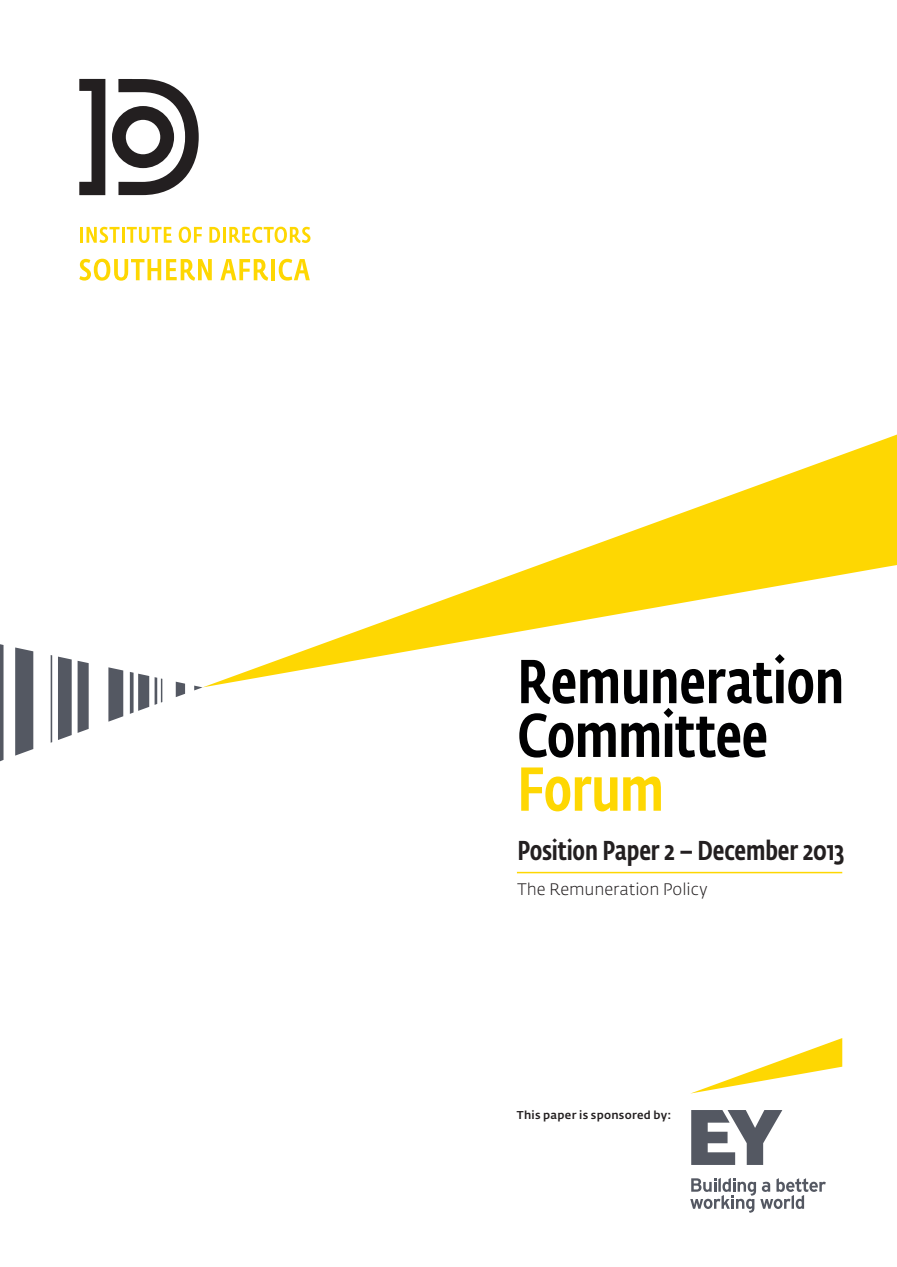
<style>
.page{position:relative;width:897px;height:1267px;background:#fff}
.page>*{position:absolute;margin:0;border:0;box-sizing:border-box;transform-origin:0 0}
.t1{font:500 61.2px/53.7px "Fedra Sans Cond Std";letter-spacing:-.005em;color:#000001}
.t2{font:500 61.2px "Fedra Sans Cond Std";letter-spacing:-.01em;color:#fed702}
.t3{font:500 27px "Fedra Sans Cond Std";letter-spacing:-.005em;color:#231f20}
.t4{font:300 16.5px "Fedra Sans Std";letter-spacing:.005em;color:#231f20}
.t5{font:500 11.25px "Fedra Sans Std";letter-spacing:.02em;color:#231f20}
</style>
<div class="page">
<hr style="left:80px;top:227px;width:3px;height:16px;background:#fed702">
<svg style="left:86px;top:227px;width:34px;height:16px"></svg>
<hr style="left:122px;top:227px;width:3px;height:16px;background:#fed702">
<svg style="left:127px;top:227px;width:45px;height:16px"></svg>
<svg style="left:179px;top:227px;width:23px;height:16px"></svg>
<svg style="left:209px;top:227px;width:11px;height:16px"></svg>
<hr style="left:223px;top:227px;width:3px;height:16px;background:#fed702">
<svg style="left:229px;top:227px;width:81px;height:16px"></svg>
<svg style="left:79px;top:259px;width:133px;height:22px"></svg>
<svg style="left:220px;top:259px;width:48px;height:21px"></svg>
<hr style="left:271px;top:259px;width:4px;height:21px;background:#fed702">
<svg style="left:279px;top:259px;width:31px;height:21px"></svg>
<svg style="left:79px;top:79px;width:26px;height:116px"></svg>
<svg style="left:112px;top:79px;width:87px;height:116px"></svg>
<hr style="left:517px;top:871px;width:325px;height:2px;background:#fed702">
<svg style="left:690px;top:1178px;width:136px;height:34px"></svg>
<svg style="left:692px;top:1038px;width:150px;height:55px"></svg>
<svg style="left:691px;top:1110px;width:91px;height:54px"></svg>
<svg style="left:204px;top:434px;width:693px;height:253px"></svg>
<svg style="left:0;top:644px;width:4px;height:118px"></svg>
<svg style="left:15px;top:647px;width:18px;height:108px;background:#5d616a"></svg>
<svg style="left:51px;top:655px;width:1px;height:87px"></svg>
<svg style="left:58px;top:656px;width:14px;height:84px"></svg>
<svg style="left:78px;top:661px;width:11px;height:71px"></svg>
<svg style="left:108px;top:667px;width:15px;height:54px"></svg>
<svg style="left:130px;top:672px;width:19px;height:41px"></svg>
<svg style="left:155px;top:677px;width:7px;height:27px"></svg>
<svg style="left:176px;top:681px;width:9px;height:16px"></svg>
<svg style="left:194px;top:685px;width:9px;height:5px"></svg>
<h1 class="t1" style="left:517px;top:655px;width:328px">Remuneration<br>Committee</h1>
<h1 class="t2" style="left:517px;top:752px;width:148px">Forum</h1>
<p class="t3" style="left:517px;top:834px;width:329px">Position Paper 2 – December 2013</p>
<p class="t4" style="left:517px;top:878px;width:192px">The Remuneration Policy</p>
<p class="t5" style="left:517px;top:1108px;width:156px">This paper is sponsored by:</p>
</div>
